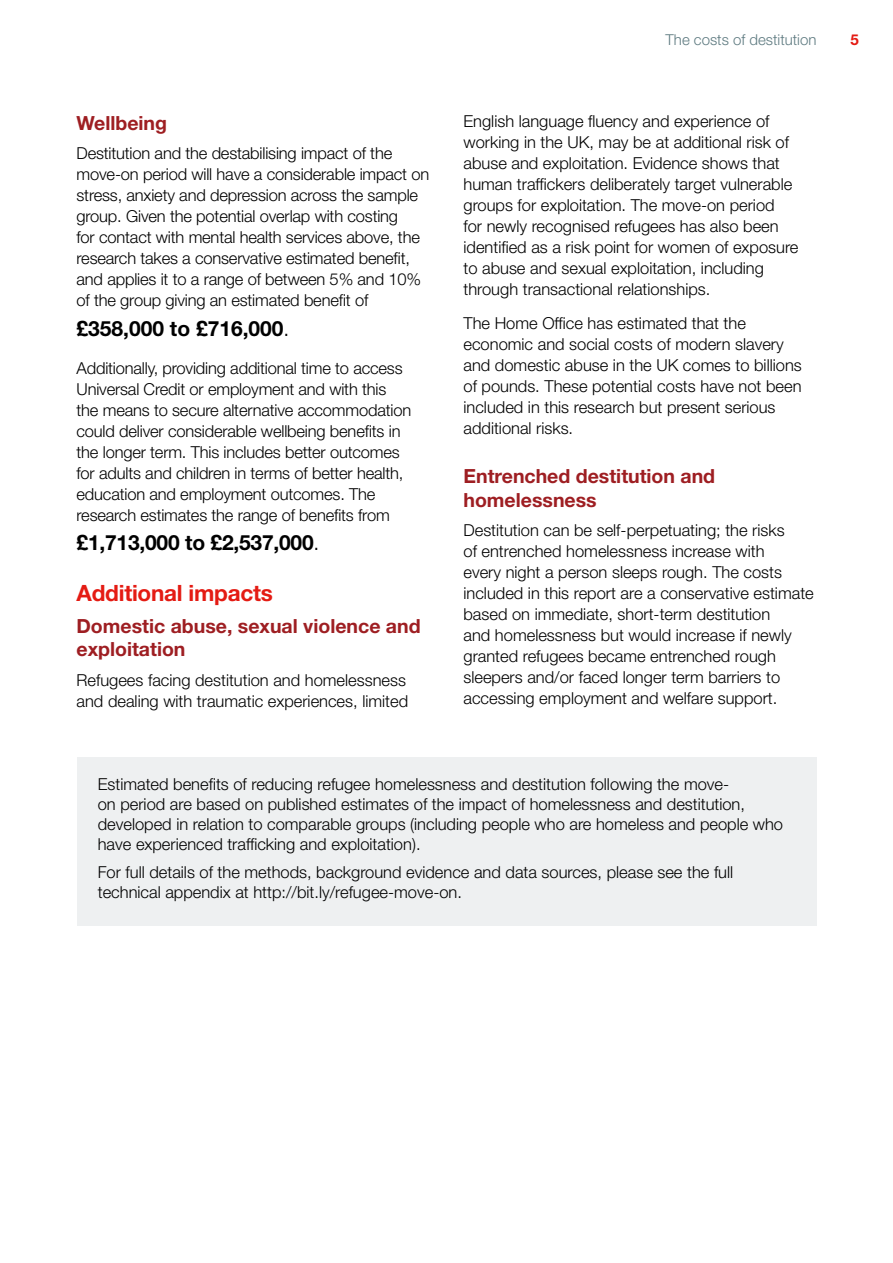
<style>
.page{position:relative;width:893px;height:1263px;background:#fff}
.page>*{position:absolute;margin:0;border:0;box-sizing:border-box;transform-origin:0 0}
.Heading_2{font:700 22.5px "Helvetica Neue LT Std";letter-spacing:-.01em;color:#e41b13}
.BODY_COPY{font:700 21px "Helvetica Neue";letter-spacing:-.005em;color:#000}
.Heading_3{font:700 19.5px/23.4px "Helvetica Neue LT Std";color:#9e1e22}
.BODY_COPY-2{font:300 16.5px/21px "Helvetica Neue LT Std";color:#000}
.t1{font:300 15px "Helvetica Neue LT Std";color:#5f7b81}
.t2{font:700 15px "Helvetica Neue LT Std";color:#e41b13}
.s1{font-family:"Helvetica Neue LT Std";font-weight:300}
</style>
<div class="page">
<div style="left:77px;top:757px;width:739px;height:168px;background:#eef0f1"></div>
<p class="Heading_3" style="left:77px;top:110px;width:92px">Wellbeing</p>
<p class="BODY_COPY-2" style="left:77px;top:142px;width:354px">Destitution and the destabilising impact of the move-on period will have a considerable impact on stress, anxiety and depression across the sample group. Given the potential overlap with costing<br>for contact with mental health services above, the research takes a conservative estimated benefit, and applies it to a range of between 5% and 10% of the group giving an estimated benefit of</p>
<p class="BODY_COPY" style="left:77px;top:315px;width:214px">£358,000 to £716,000<span class="s1">.</span></p>
<p class="BODY_COPY-2" style="left:77px;top:357px;width:336px">Additionally, providing additional time to access Universal Credit or employment and with this the means to secure alternative accommodation could deliver considerable wellbeing benefits in the longer term. This includes better outcomes for adults and children in terms of better health, education and employment outcomes. The research estimates the range of benefits from</p>
<p class="BODY_COPY" style="left:77px;top:530px;width:244px">£1,713,000 to £2,537,000<span class="s1">.</span></p>
<p class="Heading_2" style="left:77px;top:579px;width:198px">Additional impacts</p>
<p class="Heading_3" style="left:77px;top:614px;width:346px">Domestic abuse, sexual violence and exploitation</p>
<p class="BODY_COPY-2" style="left:77px;top:669px;width:333px">Refugees facing destitution and homelessness and dealing with traumatic experiences, limited</p>
<p class="t1" style="left:666px;top:30px;width:152px">The costs of destitution</p>
<p class="t2" style="left:850px;top:30px;width:10px">5</p>
<p class="BODY_COPY-2" style="left:463px;top:111px;width:336px">English language fluency and experience of working in the UK, may be at additional risk of abuse and exploitation. Evidence shows that human traffickers deliberately target vulnerable groups for exploitation. The move-on period<br>for newly recognised refugees has also been identified as a risk point for women of exposure to abuse and sexual exploitation, including through transactional relationships.</p>
<p class="BODY_COPY-2" style="left:463px;top:312px;width:340px">The Home Office has estimated that the economic and social costs of modern slavery and domestic abuse in the UK comes to billions of pounds. These potential costs have not been included in this research but present serious additional risks.</p>
<p class="Heading_3" style="left:463px;top:464px;width:253px">Entrenched destitution and homelessness</p>
<p class="BODY_COPY-2" style="left:463px;top:519px;width:352px">Destitution can be self-perpetuating; the risks<br>of entrenched homelessness increase with<br>every night a person sleeps rough. The costs included in this report are a conservative estimate based on immediate, short-term destitution<br>and homelessness but would increase if newly granted refugees became entrenched rough sleepers and/or faced longer term barriers to accessing employment and welfare support.</p>
<p class="BODY_COPY-2" style="left:98px;top:774px;width:687px;line-height:19.8px">Estimated benefits of reducing refugee homelessness and destitution following the move-<br>on period are based on published estimates of the impact of homelessness and destitution, developed in relation to comparable groups (including people who are homeless and people who have experienced trafficking and exploitation).</p>
<p class="BODY_COPY-2" style="left:98px;top:862px;width:637px;line-height:19.8px">For full details of the methods, background evidence and data sources, please see the full technical appendix at http://bit.ly/refugee-move-on.</p>
</div>
